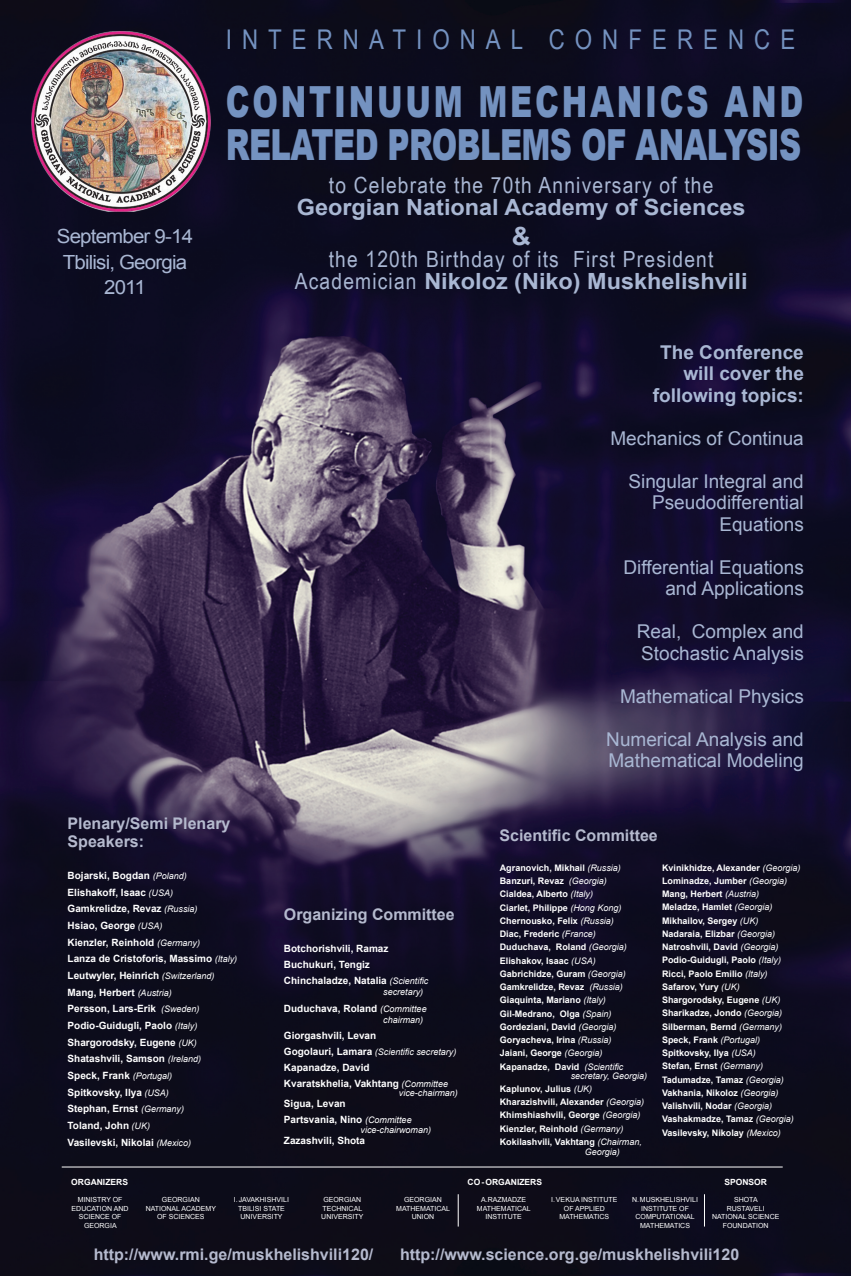
<style>
.page{position:relative;width:851px;height:1276px;background:#fff}
.page>*{position:absolute;margin:0;border:0;box-sizing:border-box;transform-origin:0 0}
.t1{font:900 42.9px/43.6px "Arial";letter-spacing:-.02em;color:#7492c0;scale:.72 1}
.t2{font:27.15px "Arial Narrow";letter-spacing:.37em;color:#7492c0}
.t3{font:700 25px "Arial";color:#a9b7d3;scale:1.05 1}
.t4{font:700 22.3px "Arial";color:#a9b7d3;scale:1.05 1}
.t5{font:22.3px "Arial Narrow";letter-spacing:.05em;color:#a9b7d3;scale:1.05 1}
.t6{font:19.5px/25.9px "Arial";letter-spacing:-.04em;color:#a9b7d3;text-align:center;scale:1.05 1}
.t7{font:19px/21.5px "Arial";color:#a9b7d3;text-align:right}
.t8{font:700 19px/21.5px "Arial";color:#a9b7d3;text-align:right}
.t9{font:700 16px/17.6px "Arial";color:#b5bace}
.t10{font:700 10px/16.6px "Arial";color:#fff}
.t11{font:700 9px/13.2px "Arial";color:#fff}
.t12{font:italic 9px "Arial";color:#fff}
.t13{font:700 8.5px "Arial";color:#fff}
.t14{font:7px/8.4px "Arial";color:#fff;text-align:center}
.s1{font-family:"Arial Narrow";font-weight:400}
.s2{font-weight:400;font-style:italic;font-size:9px}
.s3{font-weight:700;font-style:normal;font-size:10px}
.s4{font-weight:400;font-style:italic}
</style>
<div class="page">
<img style="left:0;top:0;width:850px;height:1276px">
<hr style="left:62px;top:1166px;width:720px;height:1px;background:#fff">
<hr style="left:703px;top:1194px;width:1px;height:32px;background:#fff">
<hr style="left:457px;top:1194px;width:1px;height:32px;background:#fff">
<img style="left:31px;top:32px;width:180px;height:179px">
<h3 class="t6" style="left:57px;top:223px;width:131px">September 9-14<br>Tbilisi, Georgia<br>2011</h3>
<h2 class="t2" style="left:226px;top:19px;width:571px">INTERNATIONAL CONFERENCE</h2>
<h1 class="t1" style="left:226px;top:78px;width:803px">CONTINUUM MECHANICS AND<br>RELATED PROBLEMS OF ANALYSIS</h1>
<h3 class="t5" style="left:329px;top:169px;width:368px">to Celebrate the 70th Anniversary of the</h3>
<h3 class="t4" style="left:297px;top:193px;width:429px">Georgian National Academy of Sciences</h3>
<h3 class="t3" style="left:511px;top:219px;width:20px">&amp;</h3>
<h3 class="t5" style="left:329px;top:243px;width:368px">the 120th Birthday of its First President</h3>
<h3 class="t4" style="left:295px;top:267px;width:432px"><span class="s1">Academician</span> Nikoloz (Niko) Muskhelishvili</h3>
<h3 class="t8" style="left:652px;top:342px;width:152px">The Conference will cover the following topics:</h3>
<h3 class="t7" style="left:610px;top:428px;width:195px">Mechanics of Continua</h3>
<h3 class="t7" style="left:628px;top:471px;width:177px">Singular Integral and<br>Pseudodifferential<br>Equations</h3>
<h3 class="t7" style="left:623px;top:557px;width:182px">Differential Equations and Applications</h3>
<h3 class="t7" style="left:636px;top:621px;width:168px;text-align:left">Real, Complex and<br>Stochastic Analysis</h3>
<h3 class="t7" style="left:620px;top:686px;width:185px">Mathematical Physics</h3>
<h3 class="t7" style="left:606px;top:729px;width:199px;text-align:left">Numerical Analysis and<br>Mathematical Modeling</h3>
<h3 class="t9" style="left:68px;top:815px;width:164px">Plenary/Semi Plenary<br>Speakers:</h3>
<p class="t10" style="left:68px;top:867px;width:171px">Bojarski, Bogdan <span class="s2">(Poland)<br></span>Elishakoff, Isaac <span class="s2">(USA)<br></span>Gamkrelidze, Revaz <span class="s2">(Russia)<br></span>Hsiao, George <span class="s2">(USA)<br></span>Kienzler, Reinhold <span class="s2">(Germany)<br></span>Lanza de Cristoforis, Massimo <span class="s2">(Italy)<br></span>Leutwyler, Heinrich <span class="s2">(Switzerland)<br></span>Mang, Herbert <span class="s2">(Austria)<br></span>Persson, Lars-Erik <span class="s2">(Sweden)<br></span>Podio-Guidugli, Paolo <span class="s2">(Italy)<br></span>Shargorodsky, Eugene <span class="s2">(UK)<br></span>Shatashvili, Samson <span class="s2">(Ireland)<br></span>Speck, Frank <span class="s2">(Portugal)<br></span>Spitkovsky, Ilya <span class="s2">(USA)<br></span>Stephan, Ernst <span class="s2">(Germany)<br></span>Toland, John <span class="s2">(UK)<br></span>Vasilevski, Nikolai <span class="s2">(Mexico)</span></p>
<h3 class="t9" style="left:284px;top:906px;width:172px">Organizing Committee</h3>
<p class="t10" style="left:284px;top:941px;width:146px;line-height:16px">Botchorishvili, Ramaz<br>Buchukuri, Tengiz<br>Chinchaladze, Natalia <span class="s2">(Scientific</span></p>
<p class="t12" style="left:383px;top:986px;width:42px">secretary)</p>
<p class="t10" style="left:284px;top:1000px;width:144px">Duduchava, Roland <span class="s2">(Committee</span></p>
<p class="t12" style="left:383px;top:1013px;width:42px">chairman)</p>
<p class="t10" style="left:284px;top:1027px;width:94px">Giorgashvili, Levan</p>
<p class="t12" style="left:284px;top:1045px;width:174px"><span class="s3">Gogolauri, Lamara</span> (Scientific secretary)</p>
<p class="t10" style="left:284px;top:1059px;width:166px;line-height:16px">Kapanadze, David<br>Kvaratskhelia, Vakhtang <span class="s2">(Committee</span></p>
<p class="t12" style="left:399px;top:1087px;width:61px">vice-chairman)</p>
<p class="t10" style="left:284px;top:1096px;width:129px;line-height:16px">Sigua, Levan<br>Partsvania, Nino <span class="s2">(Committee</span></p>
<p class="t12" style="left:360px;top:1124px;width:72px">vice-chairwoman)</p>
<p class="t10" style="left:284px;top:1132px;width:83px">Zazashvili, Shota</p>
<h3 class="t9" style="left:499px;top:826px;width:160px">Scientific Committee</h3>
<p class="t11" style="left:499px;top:861px;width:129px">Agranovich, Mikhail <span class="s4">(Russia)<br></span>Banzuri, Revaz <span class="s4">(Georgia)<br></span>Cialdea, Alberto <span class="s4">(Italy)<br></span>Ciarlet, Philippe <span class="s4">(Hong Kong)<br></span>Chernousko, Felix <span class="s4">(Russia)<br></span>Diac, Frederic <span class="s4">(France)<br></span>Duduchava, Roland <span class="s4">(Georgia)<br></span>Elishakov, Isaac <span class="s4">(USA)<br></span>Gabrichidze, Guram <span class="s4">(Georgia)<br></span>Gamkrelidze, Revaz <span class="s4">(Russia)<br></span>Giaquinta, Mariano <span class="s4">(Italy)<br></span>Gil-Medrano, Olga <span class="s4">(Spain)<br></span>Gordeziani, David <span class="s4">(Georgia)<br></span>Goryacheva, Irina <span class="s4">(Russia)<br></span>Jaiani, George <span class="s4">(Georgia)<br></span>Kapanadze, David <span class="s4">(Scientific</span></p>
<p class="t11" style="left:499px;top:1069px;width:149px;text-indent:71px"><span class="s4">secretary, Georgia)<br></span>Kaplunov, Julius <span class="s4">(UK)<br></span>Kharazishvili, Alexander <span class="s4">(Georgia)<br></span>Khimshiashvili, George <span class="s4">(Georgia)<br></span>Kienzler, Reinhold <span class="s4">(Germany)<br></span>Kokilashvili, Vakhtang <span class="s4">(Chairman,</span></p>
<p class="t12" style="left:585px;top:1145px;width:37px">Georgia)</p>
<p class="t11" style="left:662px;top:861px;width:140px">Kvinikhidze, Alexander <span class="s4">(Georgia)<br></span>Lominadze, Jumber <span class="s4">(Georgia)<br></span>Mang, Herbert <span class="s4">(Austria)<br></span>Meladze, Hamlet <span class="s4">(Georgia)<br></span>Mikhailov, Sergey <span class="s4">(UK)<br></span>Nadaraia, Elizbar <span class="s4">(Georgia)<br></span>Natroshvili, David <span class="s4">(Georgia)<br></span>Podio-Guidugli, Paolo <span class="s4">(Italy)<br></span>Ricci, Paolo Emilio <span class="s4">(Italy)<br></span>Safarov, Yury <span class="s4">(UK)<br></span>Shargorodsky, Eugene <span class="s4">(UK)<br></span>Sharikadze, Jondo <span class="s4">(Georgia)<br></span>Silberman, Bernd <span class="s4">(Germany)<br></span>Speck, Frank <span class="s4">(Portugal)<br></span>Spitkovsky, Ilya <span class="s4">(USA)<br></span>Stefan, Ernst <span class="s4">(Germany)<br></span>Tadumadze, Tamaz <span class="s4">(Georgia)<br></span>Vakhania, Nikoloz <span class="s4">(Georgia)<br></span>Valishvili, Nodar <span class="s4">(Georgia)<br></span>Vashakmadze, Tamaz <span class="s4">(Georgia)<br></span>Vasilevsky, Nikolay <span class="s4">(Mexico)</span></p>
<p class="t13" style="left:71px;top:1176px;width:58px">ORGANIZERS</p>
<p class="t13" style="left:724px;top:1176px;width:44px">SPONSOR</p>
<p class="t14" style="left:72px;top:1195px;width:59px">MINISTRY OF<br>EDUCATION AND<br>SCIENCE OF<br>GEORGIA</p>
<p class="t14" style="left:146px;top:1195px;width:72px">GEORGIAN<br>NATIONAL ACADEMY<br>OF SCIENCES</p>
<p class="t14" style="left:234px;top:1195px;width:57px">I.JAVAKHISHVILI<br>TBILISI STATE<br>UNIVERSITY</p>
<p class="t14" style="left:321px;top:1195px;width:44px;text-align:left">GEORGIAN<br>TECHNICAL<br>UNIVERSITY</p>
<p class="t14" style="left:396px;top:1195px;width:55px">GEORGIAN<br>MATHEMATICAL<br>UNION</p>
<p class="t14" style="left:477px;top:1195px;width:55px">A.RAZMADZE<br>MATHEMATICAL<br>INSTITUTE</p>
<p class="t14" style="left:551px;top:1195px;width:68px">I.VEKUA INSTITUTE<br>OF APPLIED<br>MATHEMATICS</p>
<p class="t14" style="left:632px;top:1195px;width:67px">N.MUSKHELISHVILI<br>INSTITUTE OF<br>COMPUTATIONAL<br>MATHEMATICS</p>
<p class="t14" style="left:712px;top:1195px;width:69px">SHOTA<br>RUSTAVELI<br>NATIONAL SCIENCE<br>FOUNDATION</p>
<p class="t13" style="left:467px;top:1176px;width:76px">CO-ORGANIZERS</p>
<h3 class="t9" style="left:94px;top:1245px;width:281px">http://www.rmi.ge/muskhelishvili120/</h3>
<h3 class="t9" style="left:400px;top:1245px;width:341px">http://www.science.org.ge/muskhelishvili120</h3>
</div>
